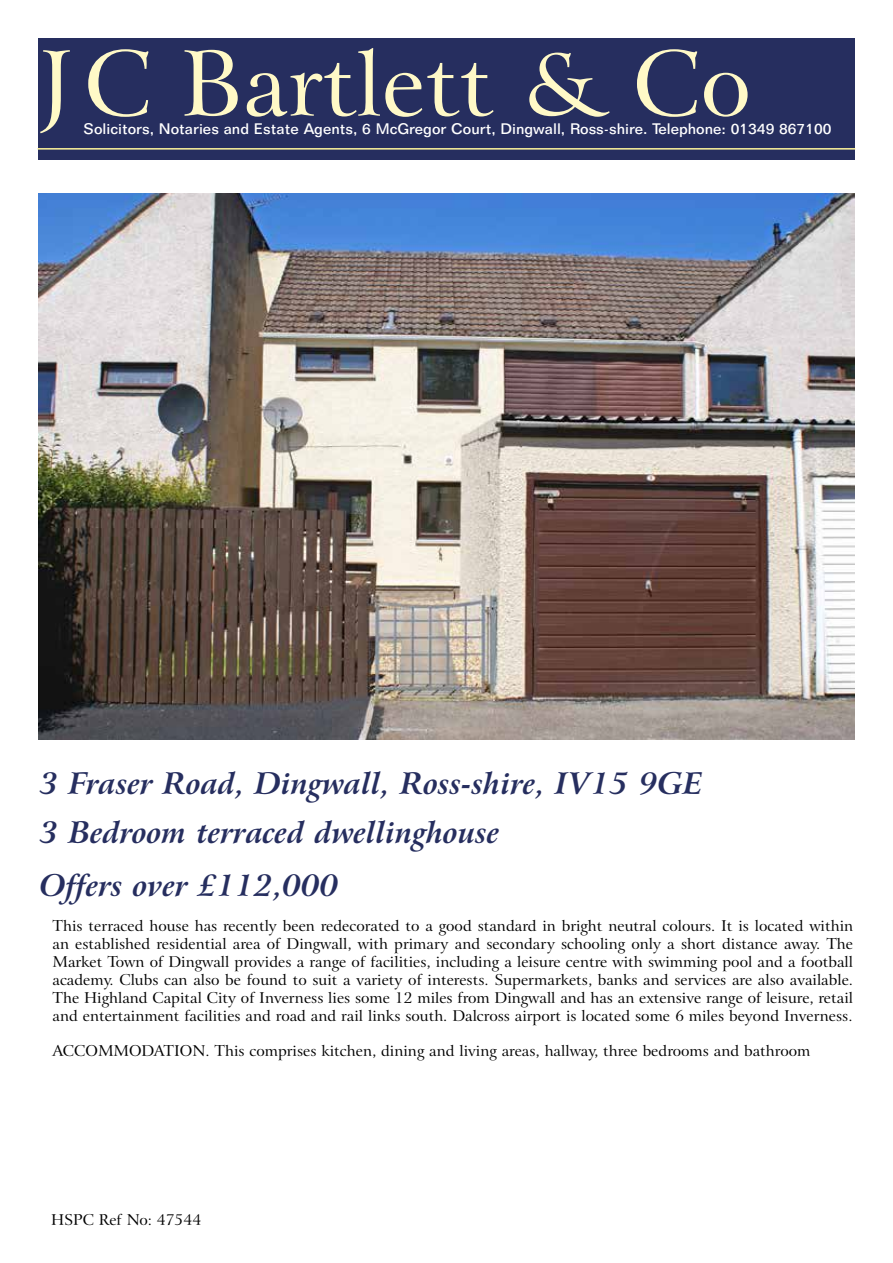
<style>
.page{position:relative;width:893px;height:1263px;background:#fff}
.page>*{position:absolute;margin:0;border:0;box-sizing:border-box;transform-origin:0 0}
.t1{font:90px "Arrus BT";color:#fff9c7}
.t2{font:italic 700 30px/48.8px "Arrus BT";color:#262e5f}
.t3{font:15px/18px "Arrus BT";color:#000;text-align:justify}
.t4{font:500 15px "Folio BT";color:#fff}
</style>
<div class="page">
<div style="left:38px;top:38px;width:817px;height:122px;background:#262e5f"></div>
<hr style="left:37px;top:148px;width:818px;height:2px;background:#fff59b">
<img style="left:38px;top:193px;width:817px;height:547px">
<h1 class="t1" style="left:40px;top:28px;width:713px">J C Bartlett &amp; Co</h1>
<p class="t4" style="left:84px;top:119px;width:749px">Solicitors, Notaries and Estate Agents, 6 McGregor Court, Dingwall, Ross-shire. Telephone: 01349 867100</p>
<h2 class="t2" style="left:40px;top:759px;width:664px">3 Fraser Road, Dingwall, Ross-shire, IV15 9GE<br>3 Bedroom terraced dwellinghouse</h2>
<h2 class="t2" style="left:40px;top:861px;width:300px">Offers over £112,000</h2>
<p class="t3" style="left:53px;top:917px;width:802px">This terraced house has recently been redecorated to a good standard in bright neutral colours. It is located within an established residential area of Dingwall, with primary and secondary schooling only a short distance away. The Market Town of Dingwall provides a range of facilities, including a leisure centre with swimming pool and a football academy. Clubs can also be found to suit a variety of interests. Supermarkets, banks and services are also available.<br>The Highland Capital City of Inverness lies some 12 miles from Dingwall and has an extensive range of leisure, retail and entertainment facilities and road and rail links south. Dalcross airport is located some 6 miles beyond Inverness.</p>
<p class="t3" style="left:53px;top:1042px;width:759px">ACCOMMODATION. This comprises kitchen, dining and living areas, hallway, three bedrooms and bathroom</p>
<p class="t3" style="left:51px;top:1211px;width:152px">HSPC Ref No: 47544</p>
</div>
